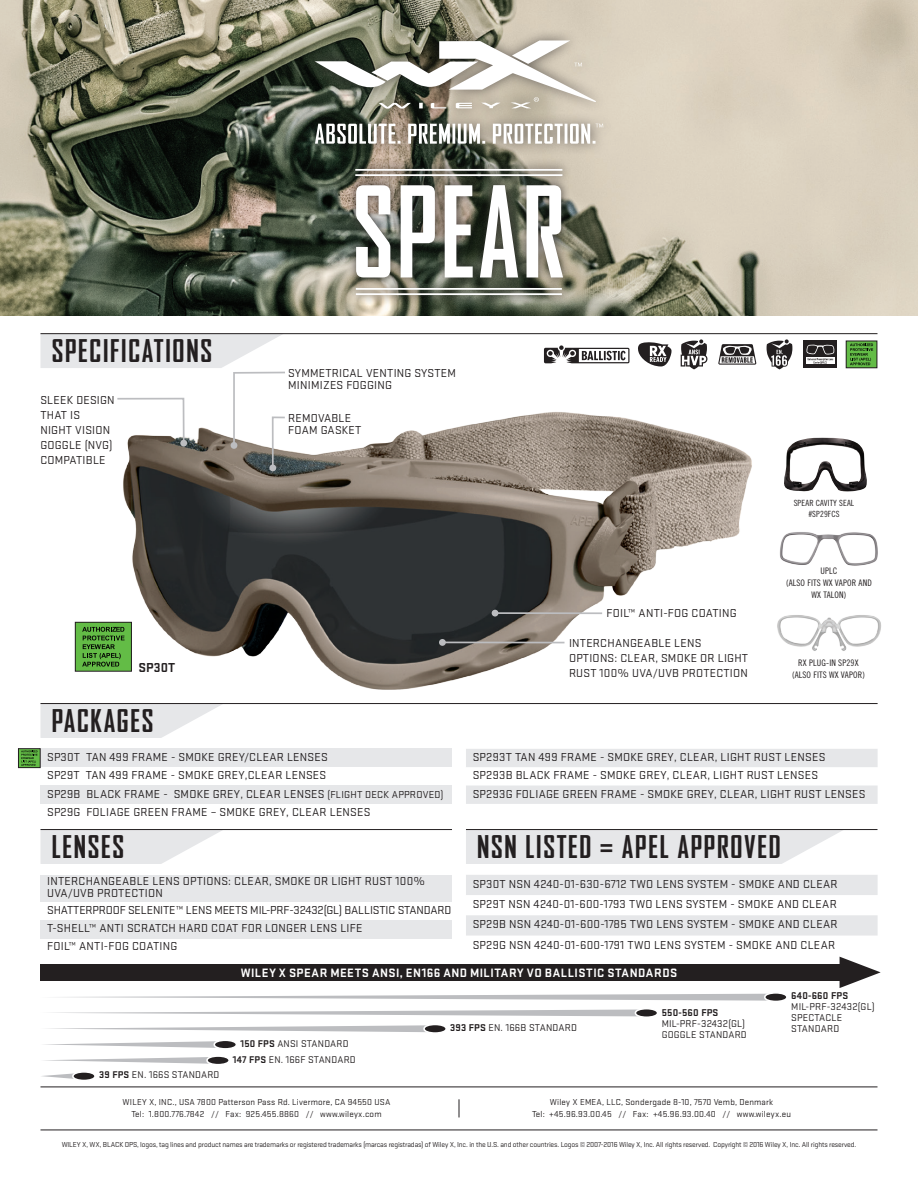
<style>
.page{position:relative;width:918px;height:1188px;background:#fff}
.page>*{position:absolute;margin:0;border:0;box-sizing:border-box;transform-origin:0 0}
.t1{font:700 condensed 120.75px "Agency FB";letter-spacing:.025em;color:#fff}
.t2{font:700 condensed 30px "Agency FB";letter-spacing:.05em;color:#231f20;scale:1.13 1}
.t3{font:700 13.5px "Stratum No 1";letter-spacing:.01em;color:#231f20}
.t4{font:700 12.6px "Stratum No 1";letter-spacing:.04em;color:#fff}
.t5{font:12px/15px "Stratum No 2";letter-spacing:.02em;color:#231f20}
.t6{font:12px/18.3px "Stratum No 2";letter-spacing:-.01em;color:#231f20}
.t7{font:10.2px/11.1px "Stratum No 1";letter-spacing:.02em;color:#231f20}
.t8{font:700 10.2px "Stratum No 1";letter-spacing:.02em;color:#231f20}
.t9{font:9px/12px "Stratum No 1";letter-spacing:.02em;color:#231f20;text-align:center}
.t10{font:9px/12px "Trade Gothic LT Std Cn 18";letter-spacing:.015em;color:#231f20;text-align:center}
.t11{font:8.55px/11.4px "Trade Gothic LT Std Cn 18";letter-spacing:.015em;color:#231f20;text-align:center}
.t12{font:7.5px "Stratum No 1";letter-spacing:-.015em;color:#231f20}
.s1{font-size:10.5px}
.s2{font-weight:700}
</style>
<div class="page">
<img style="left:97px;top:412px;width:720px;height:278px">
<hr style="left:40px;top:1087px;width:838px;height:1px;background:#231f20">
<hr style="left:40px;top:1130px;width:838px;height:1px;background:#231f20">
<svg style="left:459px;top:1099px;width:1px;height:18px"></svg>
<div style="left:40px;top:964px;width:804px;height:17px;background:#231f20"></div>
<svg style="left:840px;top:957px;width:41px;height:31px"></svg>
<svg style="left:41px;top:1073px;width:33px;height:6px"></svg>
<div style="left:73px;top:1072px;width:22px;height:8px;background:#231f20;border-radius:50%"></div>
<div style="left:72px;top:1071px;width:24px;height:10px;border:2px solid #fff;border-radius:50%"></div>
<svg style="left:44px;top:1057px;width:165px;height:7px"></svg>
<div style="left:207px;top:1056px;width:22px;height:9px;background:#231f20;border-radius:50%"></div>
<div style="left:206px;top:1055px;width:24px;height:10px;border:2px solid #fff;border-radius:50%"></div>
<svg style="left:44px;top:1041px;width:171px;height:7px"></svg>
<div style="left:214px;top:1040px;width:22px;height:9px;background:#231f20;border-radius:50%"></div>
<div style="left:213px;top:1039px;width:24px;height:11px;border:2px solid #fff;border-radius:50%"></div>
<svg style="left:49px;top:1025px;width:377px;height:7px"></svg>
<div style="left:424px;top:1024px;width:22px;height:9px;background:#231f20;border-radius:50%"></div>
<div style="left:423px;top:1024px;width:24px;height:10px;border:2px solid #fff;border-radius:50%"></div>
<svg style="left:53px;top:1009px;width:585px;height:7px"></svg>
<div style="left:635px;top:1009px;width:23px;height:8px;background:#231f20;border-radius:50%"></div>
<div style="left:635px;top:1008px;width:23px;height:10px;border:2px solid #fff;border-radius:50%"></div>
<svg style="left:62px;top:994px;width:705px;height:7px"></svg>
<div style="left:765px;top:993px;width:22px;height:8px;background:#231f20;border-radius:50%"></div>
<div style="left:764px;top:992px;width:24px;height:10px;border:2px solid #fff;border-radius:50%"></div>
<img style="left:0;top:0;width:918px;height:315px">
<div style="left:346px;top:157px;width:226px;height:150px;background:#231f20;opacity:.8"></div>
<div style="left:347px;top:160px;width:224px;height:25px;background:#231f20;opacity:.1"></div>
<hr style="left:355px;top:174px;width:207px;height:2px;background:#fff">
<hr style="left:355px;top:169px;width:207px;height:2px;background:#fff">
<div style="left:347px;top:279px;width:224px;height:25px;background:#231f20;opacity:.1"></div>
<hr style="left:356px;top:293px;width:206px;height:2px;background:#fff">
<hr style="left:356px;top:288px;width:206px;height:2px;background:#fff">
<hr style="left:40px;top:333px;width:838px;height:1px;background:#231f20">
<hr style="left:495px;top:612px;width:107px;height:2px;background:#bcbdc0">
<div style="left:492px;top:610px;width:6px;height:7px;background:#bcbdc0;border-radius:50%"></div>
<hr style="left:442px;top:642px;width:123px;height:1px;background:#bcbdc0">
<div style="left:439px;top:639px;width:7px;height:7px;background:#bcbdc0;border-radius:50%"></div>
<div style="left:269px;top:464px;width:7px;height:7px;background:#bcbdc0;border-radius:50%"></div>
<svg style="left:40px;top:333px;width:247px;height:137px"></svg>
<div style="left:180px;top:440px;width:7px;height:7px;background:#bcbdc0;border-radius:50%"></div>
<div style="left:40px;top:749px;width:412px;height:18px;background:#e6e7e9"></div>
<div style="left:40px;top:786px;width:412px;height:18px;background:#e6e7e9"></div>
<svg style="left:466px;top:749px;width:412px;height:55px"></svg>
<svg style="left:466px;top:875px;width:412px;height:61px"></svg>
<div style="left:40px;top:875px;width:412px;height:27px;background:#e6e7e9"></div>
<div style="left:40px;top:920px;width:412px;height:18px;background:#e6e7e9"></div>
<svg style="left:40px;top:704px;width:184px;height:34px"></svg>
<svg style="left:466px;top:830px;width:379px;height:34px;background:#e7e8ea"></svg>
<svg style="left:40px;top:830px;width:184px;height:34px"></svg>
<hr style="left:40px;top:703px;width:838px;height:1px;background:#231f20">
<hr style="left:466px;top:829px;width:412px;height:1px;background:#231f20">
<hr style="left:40px;top:829px;width:412px;height:1px;background:#231f20">
<img style="left:773px;top:606px;width:108px;height:47px">
<img style="left:773px;top:522px;width:105px;height:55px">
<img style="left:784px;top:438px;width:83px;height:54px">
<div style="left:75px;top:622px;width:56px;height:49px;background:#63bc46"></div>
<svg style="left:82px;top:627px;width:43px;height:40px"></svg>
<div style="left:75px;top:622px;width:57px;height:50px;border:1px solid #231f20"></div>
<svg style="left:718px;top:344px;width:38px;height:21px"></svg>
<svg style="left:681px;top:339px;width:26px;height:30px"></svg>
<svg style="left:638px;top:342px;width:34px;height:25px"></svg>
<svg style="left:544px;top:345px;width:85px;height:18px"></svg>
<svg style="left:767px;top:339px;width:25px;height:30px"></svg>
<div style="left:18px;top:749px;width:22px;height:19px;background:#63bc46"></div>
<svg style="left:21px;top:750px;width:17px;height:16px"></svg>
<div style="left:18px;top:748px;width:22px;height:20px;border:1px solid #231f20"></div>
<div style="left:803px;top:341px;width:34px;height:27px;background:#231f20"></div>
<div style="left:806px;top:357px;width:29px;height:7px;background:#fff"></div>
<svg style="left:806px;top:345px;width:28px;height:19px"></svg>
<div style="left:846px;top:341px;width:31px;height:27px;background:#63bc46"></div>
<svg style="left:850px;top:343px;width:23px;height:22px"></svg>
<div style="left:846px;top:341px;width:31px;height:27px;border:1px solid #231f20"></div>
<div style="left:304px;top:28px;width:310px;height:128px;background:#231f20;opacity:.6"></div>
<svg style="left:315px;top:40px;width:281px;height:69px"></svg>
<svg style="left:315px;top:124px;width:288px;height:20px"></svg>
<h2 class="t2" style="left:52px;top:335px;width:143px">SPECIFICATIONS</h2>
<p class="t5" style="left:40px;top:392px;width:76px">SLEEK DESIGN<br>THAT IS<br>NIGHT VISION<br>GOGGLE (NVG)<br>COMPATIBLE</p>
<h1 class="t1" style="left:352px;top:167px;width:214px">SPEAR</h1>
<p class="t5" style="left:288px;top:367px;width:169px;line-height:12px">SYMMETRICAL VENTING SYSTEM<br>MINIMIZES FOGGING</p>
<p class="t5" style="left:288px;top:412px;width:75px;line-height:12px">REMOVABLE<br>FOAM GASKET</p>
<p class="t5" style="left:607px;top:606px;width:132px">FOIL™ ANTI-FOG COATING</p>
<p class="t11" style="left:794px;top:497px;width:62px">SPEAR CAVITY SEAL #SP29FCS</p>
<p class="t10" style="left:786px;top:564px;width:87px">UPLC<br>(ALSO FITS WX VAPOR AND<br>WX TALON)</p>
<p class="t5" style="left:569px;top:635px;width:181px">INTERCHANGEABLE LENS<br>OPTIONS: CLEAR, SMOKE OR LIGHT<br>RUST 100% UVA/UVB PROTECTION</p>
<p class="t3" style="left:138px;top:660px;width:38px">SP30T</p>
<p class="t10" style="left:792px;top:656px;width:74px">RX PLUG-IN SP29X (ALSO FITS WX VAPOR)</p>
<h2 class="t2" style="left:52px;top:705px;width:91px">PACKAGES</h2>
<p class="t5" style="left:47px;top:748px;width:398px;line-height:18.3px">SP30T TAN 499 FRAME - SMOKE GREY/CLEAR LENSES<br>SP29T TAN 499 FRAME - SMOKE GREY,CLEAR LENSES<br>SP29B BLACK FRAME - SMOKE GREY, CLEAR LENSES <span class="s1">(FLIGHT DECK APPROVED)<br></span>SP29G FOLIAGE GREEN FRAME – SMOKE GREY, CLEAR LENSES</p>
<p class="t5" style="left:473px;top:748px;width:394px;line-height:18.3px">SP293T TAN 499 FRAME - SMOKE GREY, CLEAR, LIGHT RUST LENSES<br>SP293B BLACK FRAME - SMOKE GREY, CLEAR, LIGHT RUST LENSES<br>SP293G FOLIAGE GREEN FRAME - SMOKE GREY, CLEAR, LIGHT RUST LENSES</p>
<h2 class="t2" style="left:52px;top:831px;width:66px">LENSES</h2>
<h2 class="t2" style="left:477px;top:830px;width:270px">NSN LISTED = APEL APPROVED</h2>
<p class="t5" style="left:47px;top:875px;width:379px;line-height:12px">INTERCHANGEABLE LENS OPTIONS: CLEAR, SMOKE OR LIGHT RUST 100%<br>UVA/UVB PROTECTION</p>
<p class="t6" style="left:47px;top:900px;width:406px">SHATTERPROOF SELENITE™ LENS MEETS MIL-PRF-32432(GL) BALLISTIC STANDARD<br>T-SHELL™ ANTI SCRATCH HARD COAT FOR LONGER LENS LIFE<br>FOIL™ ANTI-FOG COATING</p>
<p class="t5" style="left:473px;top:874px;width:366px;line-height:20.2px;text-align:justify">SP30T NSN 4240-01-630-6712 TWO LENS SYSTEM - SMOKE AND CLEAR SP29T NSN 4240-01-600-1793 TWO LENS SYSTEM - SMOKE AND CLEAR SP29B NSN 4240-01-600-1785 TWO LENS SYSTEM - SMOKE AND CLEAR SP29G NSN 4240-01-600-1791 TWO LENS SYSTEM - SMOKE AND CLEAR</p>
<p class="t7" style="left:99px;top:1069px;width:122px"><span class="s2">39 FPS</span> EN. 166S STANDARD</p>
<p class="t4" style="left:241px;top:965px;width:438px">WILEY X SPEAR MEETS ANSI, EN166 AND MILITARY VO BALLISTIC STANDARDS</p>
<p class="t7" style="left:240px;top:1038px;width:110px"><span class="s2">150 FPS</span> ANSI STANDARD</p>
<p class="t7" style="left:233px;top:1054px;width:124px"><span class="s2">147 FPS</span> EN. 166F STANDARD</p>
<p class="t7" style="left:450px;top:1022px;width:128px"><span class="s2">393 FPS</span> EN. 166B STANDARD</p>
<p class="t8" style="left:662px;top:1006px;width:58px">550-560 FPS</p>
<p class="t7" style="left:662px;top:1018px;width:87px">MIL-PRF-32432(GL)<br>GOGGLE STANDARD</p>
<p class="t8" style="left:791px;top:990px;width:58px">640-660 FPS</p>
<p class="t7" style="left:791px;top:1001px;width:85px">MIL-PRF-32432(GL)<br>SPECTACLE<br>STANDARD</p>
<p class="t9" style="left:123px;top:1096px;width:269px">WILEY X, INC., USA 7800 Patterson Pass Rd. Livermore, CA 94550 USA<br>Tel: 1.800.776.7842 // Fax: 925.455.8860 // www.wileyx.com</p>
<p class="t9" style="left:532px;top:1096px;width:260px">Wiley X EMEA, LLC, Sondergade 8-10, 7570 Vemb, Denmark<br>Tel: +45.96.93.00.45 // Fax: +45.96.93.00.40 // www.wileyx.eu</p>
<p class="t12" style="left:62px;top:1141px;width:796px">WILEY X, WX, BLACK OPS, logos, tag lines and product names are trademarks or registered trademarks (marcas registradas) of Wiley X, Inc. in the U.S. and other countries. Logos © 2007-2016 Wiley X, Inc. All rights reserved. Copyright © 2016 Wiley X, Inc. All rights reserved.</p>
</div>
